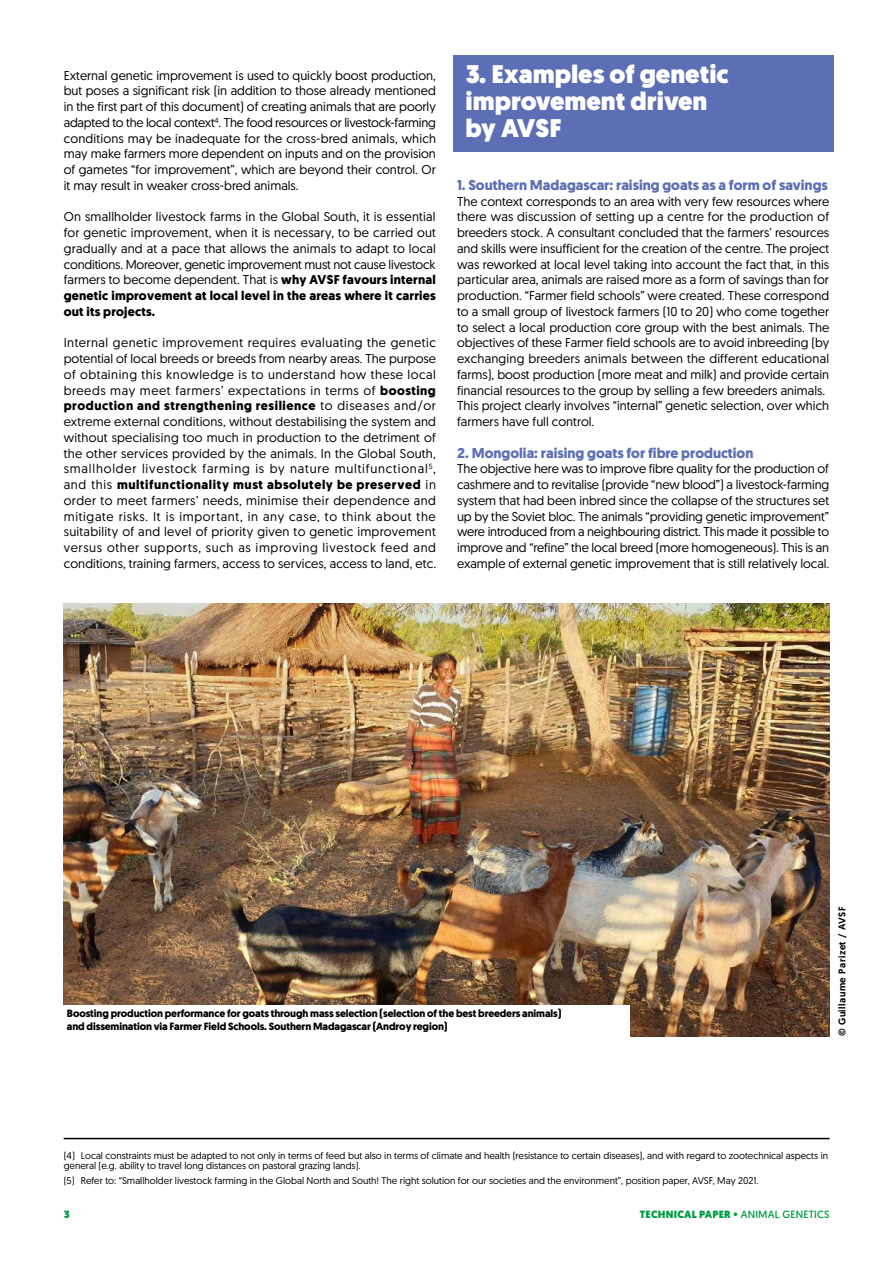
<style>
.page{position:relative;width:893px;height:1263px;background:#fff}
.page>*{position:absolute;margin:0;border:0;box-sizing:border-box;transform-origin:0 0}
.t1{font:900 25.5px/27px "Geomanist";color:#fff}
.t2{font:700 14.25px "Geomanist";color:#5d6fb4}
.t3{font:12.75px/15.8px "Geomanist";color:#000;text-align:justify}
.t4{font:700 10.5px/12.6px "Geomanist";letter-spacing:-.01em;color:#000}
.t5{font:900 10.5px "Geomanist";letter-spacing:.02em;color:#009d42}
.t6{font:9.75px/10.5px "Geomanist";color:#000}
.t7{font:500 9.75px "Geomanist";letter-spacing:.05em;color:#000}
.s1{font-weight:700}
.s2{font-weight:400}
</style>
<div class="page">
<hr style="left:64px;top:1138px;width:766px;height:1px;background:#000">
<div style="left:453px;top:55px;width:380px;height:97px;background:#5d6fb4"></div>
<img style="left:64px;top:603px;width:766px;height:433px">
<div style="left:63px;top:1005px;width:566px;height:31px;background:#fff"></div>
<p class="t3" style="left:64px;top:67px;width:374px">External genetic improvement is used to quickly boost production, but poses a significant risk (in addition to those already mentioned in the first part of this document) of creating animals that are poorly adapted to the local context<sup>4</sup>. The food resources or livestock-farming conditions may be inadequate for the cross-bred animals, which may make farmers more dependent on inputs and on the provision of gametes “for improvement”, which are beyond their control. Or it may result in weaker cross-bred animals.</p>
<p class="t3" style="left:64px;top:209px;width:374px">On smallholder livestock farms in the Global South, it is essential for genetic improvement, when it is necessary, to be carried out gradually and at a pace that allows the animals to adapt to local conditions. Moreover, genetic improvement must not cause livestock farmers to become dependent. That is <span class="s1">why AVSF favours internal genetic improvement at local level in the areas where it carries out its projects.</span></p>
<p class="t3" style="left:64px;top:335px;width:374px">Internal genetic improvement requires evaluating the genetic potential of local breeds or breeds from nearby areas. The purpose of obtaining this knowledge is to understand how these local breeds may meet farmers’ expectations in terms of <span class="s1">boosting production and strengthening resilience</span> to diseases and/or extreme external conditions, without destabilising the system and without specialising too much in production to the detriment of the other services provided by the animals. In the Global South, smallholder livestock farming is by nature multifunctional<sup>5</sup>, and this <span class="s1">multifunctionality must absolutely be preserved</span> in order to meet farmers’ needs, minimise their dependence and mitigate risks. It is important, in any case, to think about the suitability of and level of priority given to genetic improvement versus other supports, such as improving livestock feed and conditions, training farmers, access to services, access to land, etc.</p>
<h1 class="t1" style="left:466px;top:61px;width:265px">3. Examples of genetic improvement driven by AVSF</h1>
<p class="t2" style="left:457px;top:175px;width:372px">1. Southern Madagascar: raising goats as a form of savings</p>
<p class="t3" style="left:457px;top:193px;width:374px;text-align:left">The context corresponds to an area with very few resources where there was discussion of setting up a centre for the production of breeders stock. A consultant concluded that the farmers’ resources and skills were insufficient for the creation of the centre. The project was reworked at local level taking into account the fact that, in this particular area, animals are raised more as a form of savings than for production. “Farmer field schools” were created. These correspond to a small group of livestock farmers (10 to 20) who come together to select a local production core group with the best animals. The objectives of these Farmer field schools are to avoid inbreeding (by exchanging breeders animals between the different educational farms), boost production (more meat and milk) and provide certain financial resources to the group by selling a few breeders animals.<br>This project clearly involves “internal” genetic selection, over which farmers have full control.</p>
<p class="t2" style="left:457px;top:443px;width:298px">2. Mongolia: raising goats for fibre production</p>
<p class="t3" style="left:457px;top:461px;width:374px">The objective here was to improve fibre quality for the production of cashmere and to revitalise (provide “new blood”) a livestock-farming system that had been inbred since the collapse of the structures set up by the Soviet bloc. The animals “providing genetic improvement” were introduced from a neighbouring district. This made it possible to improve and “refine” the local breed (more homogeneous). This is an example of external genetic improvement that is still relatively local.</p>
<p class="t4" style="left:67px;top:1007px;width:496px">Boosting production performance for goats through mass selection (selection of the best breeders animals) and dissemination via Farmer Field Schools. Southern Madagascar (Androy region)</p>
<p class="t7" style="left:835px;top:1036px;width:131px;rotate:-90deg">© Guillaume Parizet / AVSF</p>
<p class="t6" style="left:64px;top:1150px;width:766px">(4) Local constraints must be adapted to not only in terms of feed but also in terms of climate and health (resistance to certain diseases), and with regard to zootechnical aspects in general (e.g. ability to travel long distances on pastoral grazing lands).</p>
<p class="t6" style="left:64px;top:1175px;width:696px">(5) Refer to: “Smallholder livestock farming in the Global North and South! The right solution for our societies and the environment”, position paper, AVSF, May 2021.</p>
<p class="t5" style="left:64px;top:1207px;width:7px">3</p>
<p class="t5" style="left:640px;top:1207px;width:191px">TECHNICAL PAPER • <span class="s2">ANIMAL GENETICS</span></p>
</div>
